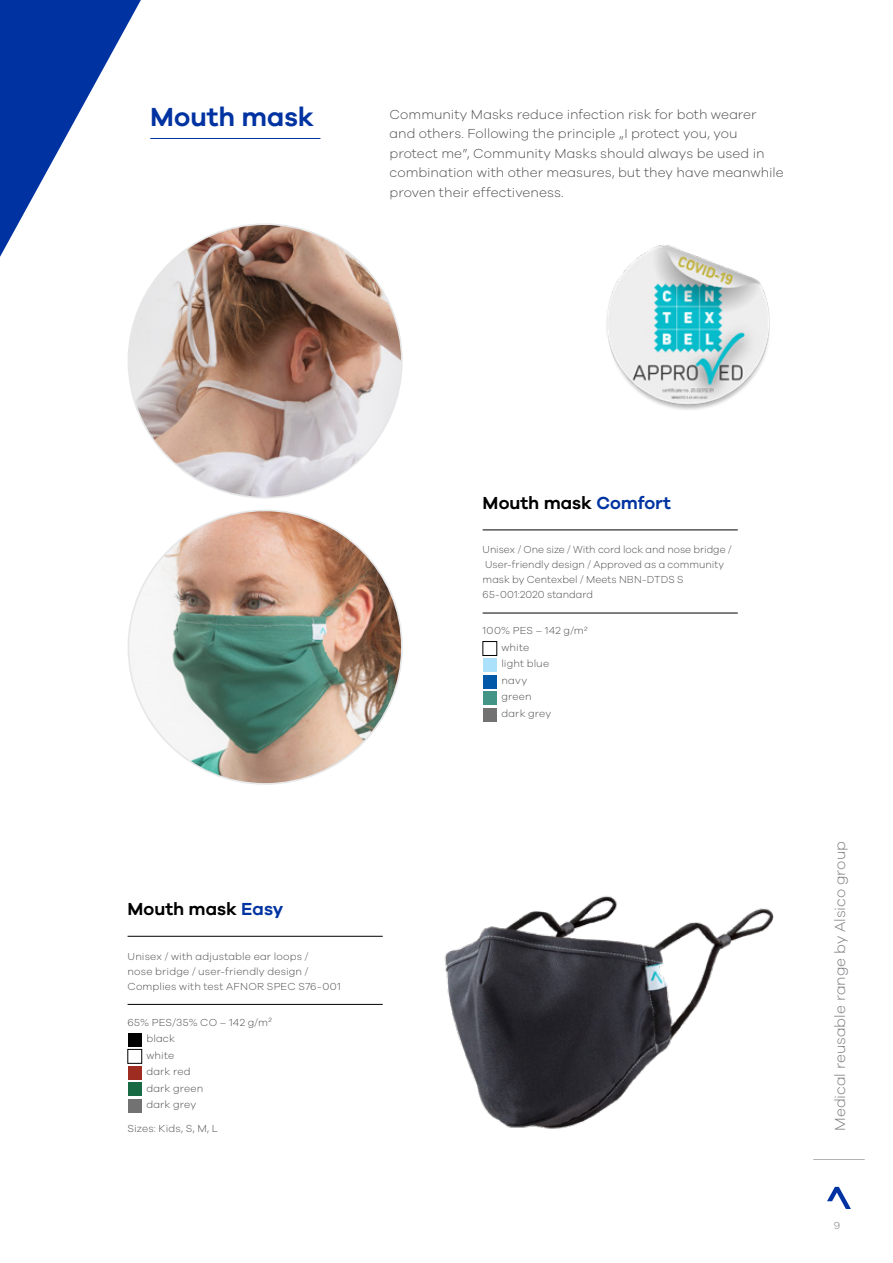
<style>
.page{position:relative;width:893px;height:1263px;background:#fff}
.page>*{position:absolute;margin:0;border:0;box-sizing:border-box;transform-origin:0 0}
.t1{font:600 27px "Galano Grotesque";letter-spacing:-.005em;color:#0033a1}
.t2{font:600 18px "Galano Grotesque";letter-spacing:-.005em;color:#000}
.t3{font:300 15.15px "Galano Grotesque";letter-spacing:-.01em;color:#77787b}
.t4{font:300 13.5px/19.5px "Galano Grotesque";letter-spacing:.005em;color:#4d4d4f}
.t5{font:300 10.5px/16.5px "Galano Grotesque";letter-spacing:.005em;color:#4d4d4f}
.t6{font:300 10.5px "Galano Grotesque";color:#77787b}
.s1{color:#0033a1}
</style>
<div class="page">
<svg style="left:0;top:0;width:141px;height:257px"></svg>
<hr style="left:483px;top:529px;width:255px;height:1px;background:#000">
<hr style="left:483px;top:613px;width:255px;height:1px;background:#000">
<div style="left:483px;top:641px;width:14px;height:15px;border:1px solid #000"></div>
<div style="left:483px;top:658px;width:14px;height:14px;background:#abe1fa"></div>
<div style="left:483px;top:674px;width:14px;height:14px;background:#0058a9"></div>
<div style="left:483px;top:691px;width:14px;height:14px;background:#419486"></div>
<div style="left:483px;top:707px;width:14px;height:14px;background:#727272"></div>
<hr style="left:128px;top:936px;width:255px;height:1px;background:#000">
<hr style="left:128px;top:1004px;width:255px;height:1px;background:#000">
<div style="left:128px;top:1033px;width:13px;height:14px;background:#000"></div>
<div style="left:128px;top:1049px;width:14px;height:14px;border:1px solid #000"></div>
<div style="left:128px;top:1066px;width:13px;height:14px;background:#9e2c20"></div>
<div style="left:128px;top:1082px;width:13px;height:14px;background:#186a44"></div>
<div style="left:128px;top:1099px;width:13px;height:14px;background:#727272"></div>
<img style="left:128px;top:224px;width:274px;height:274px;border-radius:137px">
<img style="left:128px;top:510px;width:274px;height:274px;border-radius:137px">
<img style="left:606px;top:245px;width:164px;height:165px">
<hr style="left:150px;top:138px;width:170px;height:1px;background:#0033a1">
<img style="left:220px;top:755px;width:645px;height:454px">
<h1 class="t1" style="left:150px;top:101px;width:165px">Mouth mask</h1>
<p class="t4" style="left:389px;top:104px;width:396px">Community Masks reduce infection risk for both wearer and others. Following the principle „I protect you, you protect me”, Community Masks should always be used in combination with other measures, but they have meanwhile proven their effectiveness.</p>
<h2 class="t2" style="left:128px;top:898px;width:157px">Mouth mask <span class="s1">Easy</span></h2>
<p class="t5" style="left:128px;top:948px;width:215px;line-height:15px">Unisex / with adjustable ear loops /<br>nose bridge / user-friendly design /<br>Complies with test AFNOR SPEC S76-001</p>
<p class="t5" style="left:146px;top:1013px;width:127px;text-indent:-19px">65% PES/35% CO – 142 g/m<sup>2 </sup>black<br>white<br>dark red<br>dark green<br>dark grey</p>
<p class="t5" style="left:128px;top:1120px;width:92px">Sizes: Kids, S, M, L</p>
<h2 class="t2" style="left:483px;top:492px;width:190px">Mouth mask <span class="s1">Comfort</span></h2>
<p class="t5" style="left:483px;top:542px;width:250px;line-height:15px">Unisex / One size / With cord lock and nose bridge / User-friendly design / Approved as a community mask by Centexbel / Meets NBN-DTDS S 65-001:2020 standard</p>
<p class="t5" style="left:501px;top:622px;width:88px;text-indent:-19px">100% PES – 142 g/m<sup>2 </sup>white<br>light blue<br>navy<br>green<br>dark grey</p>
<h3 class="t3" style="left:831px;top:1131px;width:291px;rotate:-90deg">Medical reusable range by Alsico group</h3>
<p class="t6" style="left:834px;top:1219px;width:8px">9</p>
</div>
